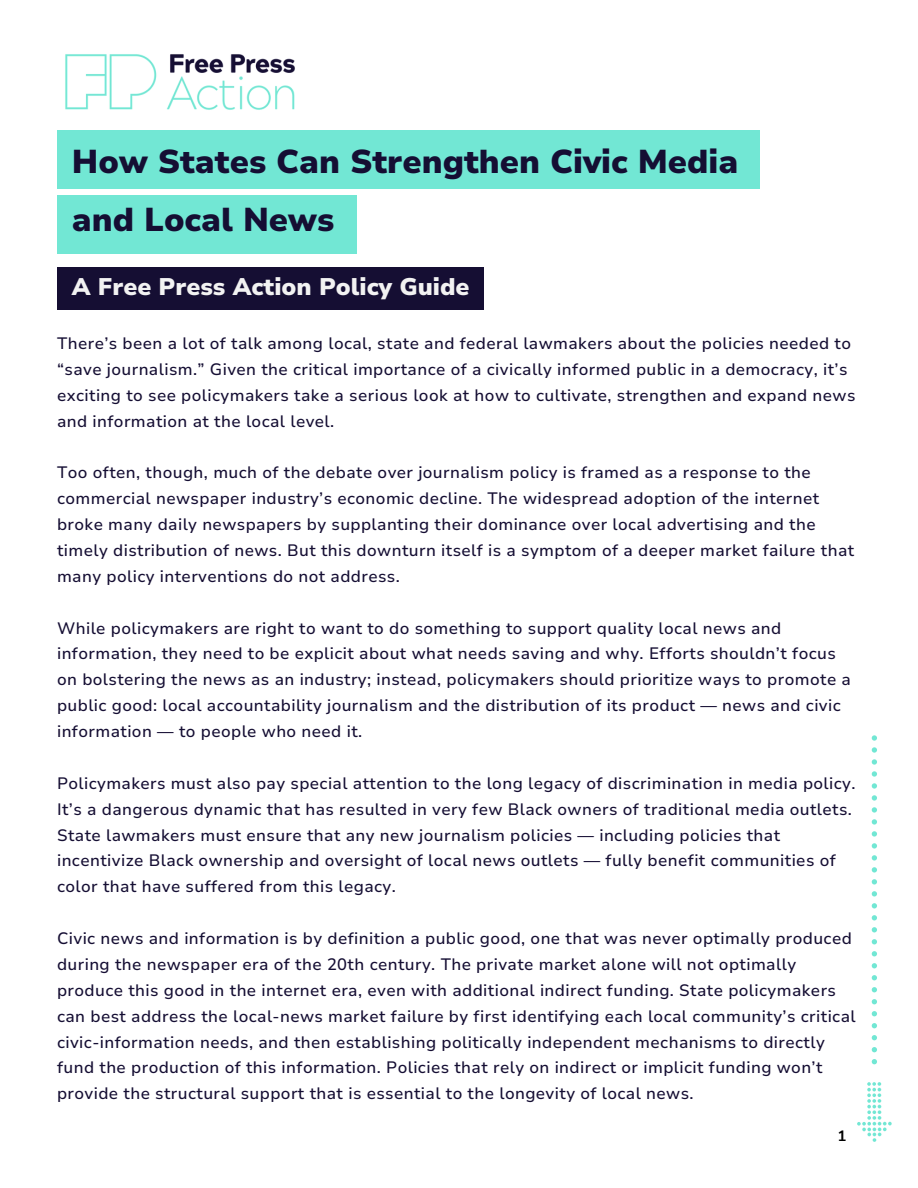
<style>
.page{position:relative;width:918px;height:1188px;background:#fff}
.page>*{position:absolute;margin:0;border:0;box-sizing:border-box;transform-origin:0 0}
.t1{font:900 33px/58.5px "Nunito Sans 10 pt";color:#150e33}
.t2{font:900 24px "Nunito Sans 10 pt";color:#f2f2f2}
.t3{font:500 16.5px/25.8px "Nunito Sans 10 pt";letter-spacing:.025em;color:#150e33}
.t4{font:700 15px "Nunito Sans";color:#000}
</style>
<div class="page">
<div style="left:57px;top:267px;width:426px;height:42px;background:#150e33"></div>
<div style="left:57px;top:130px;width:703px;height:59px;background:#72e7d4"></div>
<div style="left:57px;top:196px;width:300px;height:58px;background:#72e7d4"></div>
<svg style="left:872px;top:735px;width:5px;height:6px"></svg>
<svg style="left:872px;top:747px;width:5px;height:6px"></svg>
<svg style="left:872px;top:759px;width:5px;height:6px"></svg>
<svg style="left:872px;top:771px;width:5px;height:6px"></svg>
<svg style="left:872px;top:783px;width:5px;height:6px"></svg>
<svg style="left:872px;top:795px;width:5px;height:6px"></svg>
<svg style="left:872px;top:807px;width:5px;height:6px"></svg>
<svg style="left:872px;top:819px;width:5px;height:6px"></svg>
<svg style="left:872px;top:831px;width:5px;height:6px"></svg>
<svg style="left:872px;top:843px;width:5px;height:6px"></svg>
<svg style="left:872px;top:855px;width:5px;height:6px"></svg>
<svg style="left:872px;top:867px;width:5px;height:6px"></svg>
<svg style="left:872px;top:879px;width:5px;height:6px"></svg>
<svg style="left:872px;top:891px;width:5px;height:6px"></svg>
<svg style="left:872px;top:903px;width:5px;height:6px"></svg>
<svg style="left:872px;top:915px;width:5px;height:5px"></svg>
<svg style="left:872px;top:927px;width:5px;height:5px"></svg>
<svg style="left:872px;top:939px;width:5px;height:5px"></svg>
<svg style="left:872px;top:951px;width:5px;height:5px"></svg>
<svg style="left:872px;top:963px;width:5px;height:5px"></svg>
<svg style="left:872px;top:975px;width:5px;height:5px"></svg>
<svg style="left:872px;top:987px;width:5px;height:5px"></svg>
<svg style="left:872px;top:999px;width:5px;height:5px"></svg>
<svg style="left:872px;top:1011px;width:5px;height:5px"></svg>
<svg style="left:872px;top:1023px;width:5px;height:5px"></svg>
<svg style="left:872px;top:1035px;width:5px;height:5px"></svg>
<svg style="left:872px;top:1047px;width:5px;height:5px"></svg>
<svg style="left:872px;top:1059px;width:5px;height:5px"></svg>
<svg style="left:857px;top:1082px;width:35px;height:60px"></svg>
<img style="left:65px;top:54px;width:230px;height:56px">
<p class="t1" style="left:72px;top:133px;width:668px">How States Can Strengthen Civic Media and Local News</p>
<p class="t2" style="left:72px;top:271px;width:399px">A Free Press Action Policy Guide</p>
<p class="t3" style="left:57px;top:331px;width:800px">There’s been a lot of talk among local, state and federal lawmakers about the policies needed to “save journalism.” Given the critical importance of a civically informed public in a democracy, it’s exciting to see policymakers take a serious look at how to cultivate, strengthen and expand news and information at the local level.</p>
<p class="t3" style="left:57px;top:460px;width:799px">Too often, though, much of the debate over journalism policy is framed as a response to the commercial newspaper industry’s economic decline. The widespread adoption of the internet broke many daily newspapers by supplanting their dominance over local advertising and the timely distribution of news. But this downturn itself is a symptom of a deeper market failure that many policy interventions do not address.</p>
<p class="t3" style="left:57px;top:615px;width:795px">While policymakers are right to want to do something to support quality local news and information, they need to be explicit about what needs saving and why. Efforts shouldn’t focus on bolstering the news as an industry; instead, policymakers should prioritize ways to promote a public good: local accountability journalism and the distribution of its product — news and civic information — to people who need it.</p>
<p class="t3" style="left:57px;top:770px;width:800px">Policymakers must also pay special attention to the long legacy of discrimination in media policy.<br>It’s a dangerous dynamic that has resulted in very few Black owners of traditional media outlets.<br>State lawmakers must ensure that any new journalism policies — including policies that incentivize Black ownership and oversight of local news outlets — fully benefit communities of color that have suffered from this legacy.</p>
<p class="t3" style="left:57px;top:926px;width:800px">Civic news and information is by definition a public good, one that was never optimally produced during the newspaper era of the 20th century. The private market alone will not optimally produce this good in the internet era, even with additional indirect funding. State policymakers can best address the local-news market failure by first identifying each local community’s critical civic-information needs, and then establishing politically independent mechanisms to directly fund the production of this information. Policies that rely on indirect or implicit funding won’t provide the structural support that is essential to the longevity of local news.</p>
<p class="t4" style="left:837px;top:1125px;width:10px">1</p>
</div>
